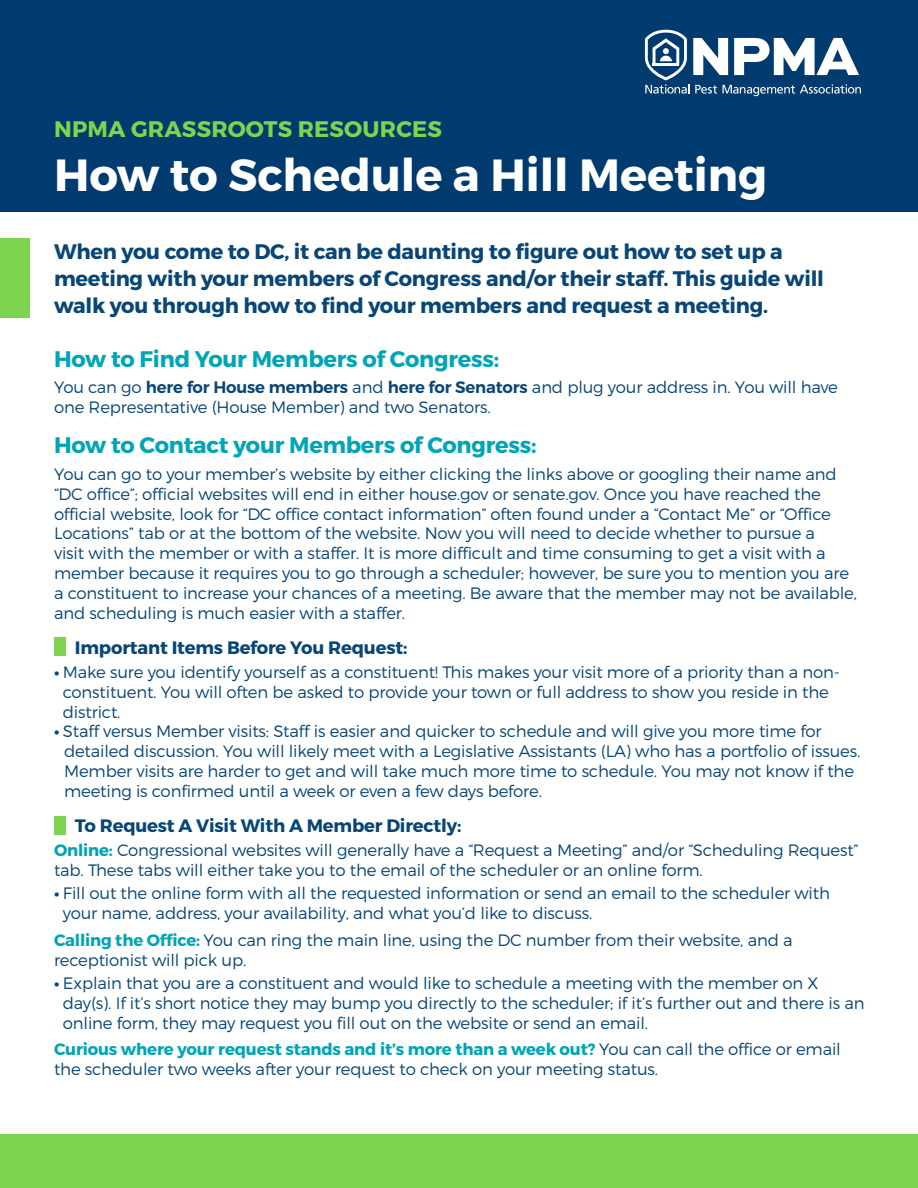
<style>
.page{position:relative;width:918px;height:1188px;background:#fff}
.page>*{position:absolute;margin:0;border:0;box-sizing:border-box;transform-origin:0 0}
.t1{font:700 45px "Montserrat";color:#fff}
.t2{font:700 22.5px "Montserrat";letter-spacing:-.01em;color:#00a5b6}
.t3{font:700 22.5px "Montserrat";letter-spacing:.01em;color:#7fd44f}
.t4{font:700 21px/27px "Montserrat";letter-spacing:-.01em;color:#084676}
.t5{font:700 18px "Montserrat";letter-spacing:-.01em;color:#084676}
.t6{font:300 16.5px/19.8px "Montserrat";letter-spacing:-.01em;color:#084676}
.s1{font-weight:600}
.s2{font-weight:700}
.s3{font-weight:700;color:#00a5b6}
</style>
<div class="page">
<div style="left:0;top:238px;width:29px;height:80px;background:#7fd44f"></div>
<div style="left:0;top:0;width:918px;height:212px;background:#003b70"></div>
<svg style="left:645px;top:30px;width:216px;height:66px"></svg>
<div style="left:54px;top:637px;width:12px;height:19px;background:#7fd44f"></div>
<div style="left:54px;top:816px;width:12px;height:18px;background:#7fd44f"></div>
<div style="left:0;top:1134px;width:918px;height:54px;background:#7fd44f"></div>
<p class="t3" style="left:54px;top:115px;width:389px">NPMA GRASSROOTS RESOURCES</p>
<p class="t1" style="left:54px;top:147px;width:715px">How to Schedule a Hill Meeting</p>
<p class="t4" style="left:54px;top:238px;width:772px">When you come to DC, it can be daunting to figure out how to set up a meeting with your members of Congress and/or their staff. This guide will walk you through how to find your members and request a meeting.</p>
<p class="t2" style="left:54px;top:345px;width:447px">How to Find Your Members of Congress:</p>
<p class="t6" style="left:54px;top:377px;width:785px">You can go <span class="s1">here for House members</span> and <span class="s1">here for Senators</span> and plug your address in. You will have one Representative (House Member) and two Senators.</p>
<p class="t2" style="left:54px;top:431px;width:484px">How to Contact your Members of Congress:</p>
<p class="t6" style="left:54px;top:464px;width:805px">You can go to your member’s website by either clicking the links above or googling their name and “DC office”; official websites will end in either house.gov or senate.gov. Once you have reached the official website, look for “DC office contact information” often found under a “Contact Me” or “Office Locations” tab or at the bottom of the website. Now you will need to decide whether to pursue a<br>visit with the member or with a staffer. It is more difficult and time consuming to get a visit with a member because it requires you to go through a scheduler; however, be sure you to mention you are a constituent to increase your chances of a meeting. Be aware that the member may not be available, and scheduling is much easier with a staffer.</p>
<p class="t5" style="left:75px;top:636px;width:334px">Important Items Before You Request:</p>
<p class="t6" style="left:63px;top:662px;width:778px;text-indent:-9px"><span class="s2">•</span> Make sure you identify yourself as a constituent! This makes your visit more of a priority than a non&shy;constituent. You will often be asked to provide your town or full address to show you reside in the district.</p>
<p class="t6" style="left:64px;top:721px;width:798px;text-indent:-10px"><span class="s2">•</span> Staff versus Member visits: Staff is easier and quicker to schedule and will give you more time for detailed discussion. You will likely meet with a Legislative Assistants (LA) who has a portfolio of issues.<br>Member visits are harder to get and will take much more time to schedule. You may not know if the meeting is confirmed until a week or even a few days before.</p>
<p class="t5" style="left:75px;top:814px;width:388px">To Request A Visit With A Member Directly:</p>
<p class="t6" style="left:54px;top:840px;width:806px"><span class="s3">Online:</span> Congressional websites will generally have a “Request a Meeting” and/or “Scheduling Request” tab. These tabs will either take you to the email of the scheduler or an online form.</p>
<p class="t6" style="left:63px;top:883px;width:769px;text-indent:-9px"><span class="s2">•</span> Fill out the online form with all the requested information or send an email to the scheduler with your name, address, your availability, and what you’d like to discuss.</p>
<p class="t6" style="left:54px;top:930px;width:740px"><span class="s3">Calling the Office:</span> You can ring the main line, using the DC number from their website, and a receptionist will pick up.</p>
<p class="t6" style="left:63px;top:973px;width:803px;text-indent:-9px"><span class="s2">•</span> Explain that you are a constituent and would like to schedule a meeting with the member on X day(s). If it’s short notice they may bump you directly to the scheduler; if it’s further out and there is an online form, they may request you fill out on the website or send an email.</p>
<p class="t6" style="left:54px;top:1039px;width:788px"><span class="s3">Curious where your request stands and it’s more than a week out?</span> You can call the office or email the scheduler two weeks after your request to check on your meeting status.</p>
</div>
